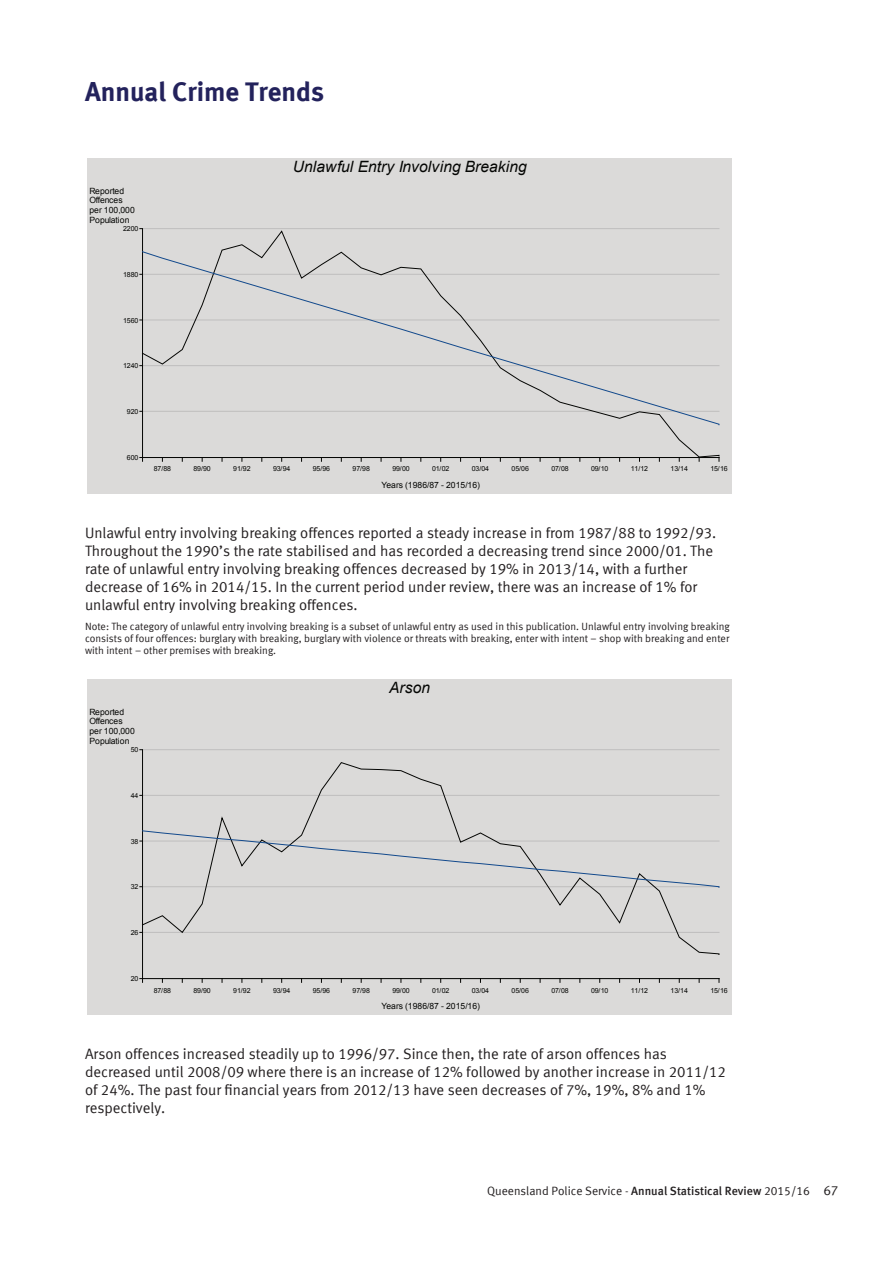
<style>
.page{position:relative;width:893px;height:1263px;background:#fff}
.page>*{position:absolute;margin:0;border:0;box-sizing:border-box;transform-origin:0 0}
.t1{font:27px "Meta Bold CELF";color:#23225c}
.t2{font:italic 15.6px "Arial";letter-spacing:-.005em;color:#040503}
.t3{font:15px/18px "Meta Normal LF";color:#231f20}
.t4{font:12px "Meta Normal LF";color:#231f20}
.t5{font:10.5px/12px "Meta Normal LF";color:#231f20;text-align:justify}
.t6{font:8.55px/9.6px "Arial";letter-spacing:.005em;color:#040503}
.t7{font:7.05px "Arial";letter-spacing:-.02em;color:#040503}
.s1{font-family:"Meta Medium LF"}
.s2{font-size:13.5px}
</style>
<div class="page">
<div style="left:87px;top:158px;width:645px;height:335px;background:#dbdad9"></div>
<hr style="left:143px;top:228px;width:576px;height:1px;background:#bfbebe">
<hr style="left:142px;top:229px;width:1px;height:228px;background:#040503">
<hr style="left:143px;top:457px;width:576px;height:1px;background:#040503">
<svg style="left:142px;top:251px;width:578px;height:174px"></svg>
<div style="left:87px;top:679px;width:645px;height:335px;background:#dbdad9"></div>
<hr style="left:143px;top:749px;width:576px;height:1px;background:#bfbebe">
<hr style="left:142px;top:750px;width:1px;height:228px;background:#040503">
<hr style="left:143px;top:978px;width:576px;height:1px;background:#040503">
<svg style="left:143px;top:762px;width:576px;height:193px"></svg>
<svg style="left:140px;top:830px;width:580px;height:58px"></svg>
<h1 class="t1" style="left:85px;top:74px;width:240px">Annual Crime Trends</h1>
<p class="t6" style="left:89px;top:186px;width:47px">Reported<br>Offences per 100,000<br>Population</p>
<p class="t7" style="left:123px;top:224px;width:17px">2200</p>
<p class="t7" style="left:123px;top:270px;width:17px">1880</p>
<p class="t7" style="left:123px;top:316px;width:17px">1560</p>
<p class="t7" style="left:123px;top:361px;width:17px">1240</p>
<p class="t7" style="left:127px;top:407px;width:13px">920</p>
<p class="t2" style="left:293px;top:157px;width:235px">Unlawful Entry Involving Breaking</p>
<p class="t7" style="left:127px;top:453px;width:13px">600</p>
<p class="t7" style="left:154px;top:464px;width:19px">87/88</p>
<p class="t7" style="left:194px;top:464px;width:19px">89/90</p>
<p class="t7" style="left:233px;top:464px;width:19px">91/92</p>
<p class="t7" style="left:273px;top:464px;width:19px">93/94</p>
<p class="t7" style="left:313px;top:464px;width:19px">95/96</p>
<p class="t7" style="left:353px;top:464px;width:19px">97/98</p>
<p class="t7" style="left:392px;top:464px;width:19px">99/00</p>
<p class="t7" style="left:432px;top:464px;width:19px">01/02</p>
<p class="t7" style="left:472px;top:464px;width:19px">03/04</p>
<p class="t7" style="left:512px;top:464px;width:19px">05/06</p>
<p class="t7" style="left:551px;top:464px;width:19px">07/08</p>
<p class="t7" style="left:591px;top:464px;width:19px">09/10</p>
<p class="t7" style="left:631px;top:464px;width:19px">11/12</p>
<p class="t7" style="left:671px;top:464px;width:19px">13/14</p>
<p class="t7" style="left:710px;top:464px;width:19px">15/16</p>
<p class="t6" style="left:382px;top:480px;width:100px">Years (1986/87 - 2015/16)</p>
<p class="t3" style="left:85px;top:523px;width:633px">Unlawful entry involving breaking offences reported a steady increase in from 1987/88 to 1992/93.<br>Throughout the 1990’s the rate stabilised and has recorded a decreasing trend since 2000/01. The rate of unlawful entry involving breaking offences decreased by 19% in 2013/14, with a further decrease of 16% in 2014/15. In the current period under review, there was an increase of 1% for unlawful entry involving breaking offences.</p>
<p class="t5" style="left:85px;top:620px;width:646px">Note: The category of unlawful entry involving breaking is a subset of unlawful entry as used in this publication. Unlawful entry involving breaking consists of four offences: burglary with breaking, burglary with violence or threats with breaking, enter with intent – shop with breaking and enter with intent – other premises with breaking.</p>
<p class="t6" style="left:89px;top:707px;width:47px">Reported<br>Offences per 100,000<br>Population</p>
<p class="t7" style="left:131px;top:745px;width:9px">50</p>
<p class="t7" style="left:131px;top:791px;width:9px">44</p>
<p class="t7" style="left:131px;top:837px;width:9px">38</p>
<p class="t7" style="left:131px;top:882px;width:9px">32</p>
<p class="t7" style="left:131px;top:928px;width:9px">26</p>
<p class="t2" style="left:389px;top:678px;width:42px">Arson</p>
<p class="t7" style="left:131px;top:974px;width:9px">20</p>
<p class="t7" style="left:154px;top:985px;width:19px">87/88</p>
<p class="t7" style="left:194px;top:985px;width:19px">89/90</p>
<p class="t7" style="left:233px;top:985px;width:19px">91/92</p>
<p class="t7" style="left:273px;top:985px;width:19px">93/94</p>
<p class="t7" style="left:313px;top:985px;width:19px">95/96</p>
<p class="t7" style="left:353px;top:985px;width:19px">97/98</p>
<p class="t7" style="left:392px;top:985px;width:19px">99/00</p>
<p class="t7" style="left:432px;top:985px;width:19px">01/02</p>
<p class="t7" style="left:472px;top:985px;width:19px">03/04</p>
<p class="t7" style="left:512px;top:985px;width:19px">05/06</p>
<p class="t7" style="left:551px;top:985px;width:19px">07/08</p>
<p class="t7" style="left:591px;top:985px;width:19px">09/10</p>
<p class="t7" style="left:631px;top:985px;width:19px">11/12</p>
<p class="t7" style="left:671px;top:985px;width:19px">13/14</p>
<p class="t7" style="left:710px;top:985px;width:19px">15/16</p>
<p class="t6" style="left:382px;top:1001px;width:100px">Years (1986/87 - 2015/16)</p>
<p class="t3" style="left:85px;top:1044px;width:642px">Arson offences increased steadily up to 1996/97. Since then, the rate of arson offences has decreased until 2008/09 where there is an increase of 12% followed by another increase in 2011/12 of 24%. The past four financial years from 2012/13 have seen decreases of 7%, 19%, 8% and 1% respectively.</p>
<p class="t4" style="left:487px;top:1184px;width:353px">Queensland Police Service - <span class="s1">Annual Statistical Review</span> 2015/16 <span class="s2">67</span></p>
</div>
